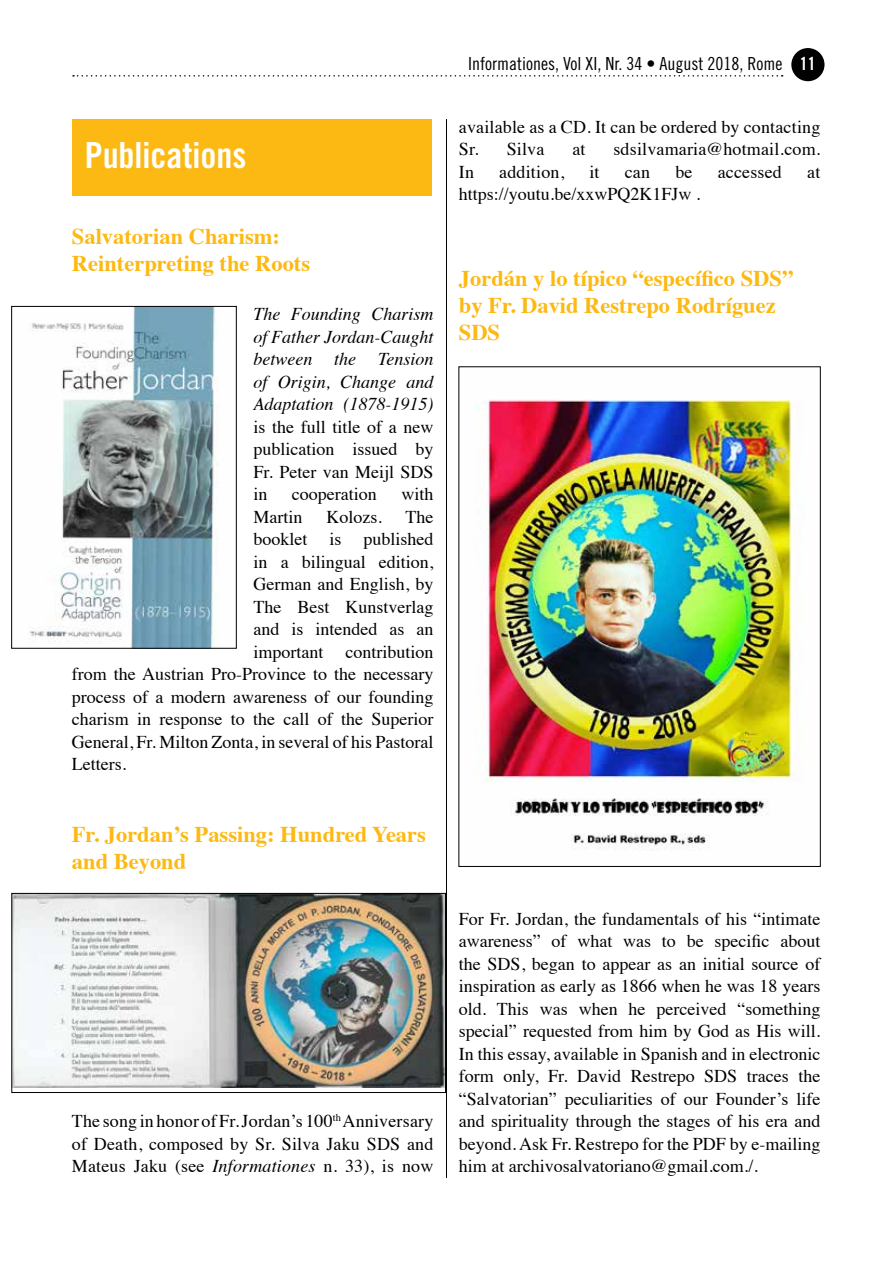
<style>
.page{position:relative;width:893px;height:1263px;background:#fff}
.page>*{position:absolute;margin:0;border:0;box-sizing:border-box;transform-origin:0 0}
.t1{font:36px "Trade Gothic Bold Cond Twenty";color:#fff}
.t2{font:700 22.5px/27px "Times";color:#fdb913}
.t3{font:18px/22.5px "Times";color:#000;text-align:justify}
.t4{font:italic 18px/22.5px "Times";color:#000;text-align:justify}
.t5{font:18px "Trade Gothic Cond Eighteen";color:#000}
.s1{font-style:italic}
.s2{font-family:"Trade Gothic Bold Cond Twenty";color:#fff}
</style>
<div class="page">
<svg style="left:73px;top:75px;width:710px;height:2px"></svg>
<div style="left:791px;top:48px;width:33px;height:33px;background:#000;border-radius:50%"></div>
<hr style="left:446px;top:119px;width:1px;height:1059px;background:#000">
<div style="left:72px;top:119px;width:360px;height:77px;background:#fdb913"></div>
<img style="left:30px;top:308px;width:188px;height:338px">
<div style="left:11px;top:306px;width:226px;height:342px;border:1px solid #000"></div>
<img style="left:476px;top:399px;width:328px;height:452px">
<img style="left:13px;top:895px;width:431px;height:192px">
<div style="left:11px;top:893px;width:435px;height:200px;border:1px solid #000"></div>
<h1 class="t1" style="left:85px;top:133px;width:163px">Publications</h1>
<p class="t2" style="left:72px;top:220px;width:240px">Salvatorian Charism:<br>Reinterpreting the Roots</p>
<p class="t4" style="left:254px;top:302px;width:181px">The Founding Charism of Father Jordan-Caught between the Tension of Origin, Change and Adaptation (1878-1915)</p>
<p class="t3" style="left:254px;top:414px;width:181px">is the full title of a new publication issued by Fr. Peter van Meijl SDS in</p>
<p class="t3" style="left:292px;top:481px;width:86px">cooperation</p>
<p class="t3" style="left:401px;top:481px;width:34px">with</p>
<p class="t3" style="left:254px;top:504px;width:50px">Martin</p>
<p class="t3" style="left:326px;top:504px;width:57px">Kolozs.</p>
<p class="t3" style="left:405px;top:504px;width:29px">The</p>
<p class="t3" style="left:254px;top:526px;width:181px">booklet is published</p>
<p class="t3" style="left:254px;top:549px;width:181px">in a bilingual edition,</p>
<p class="t3" style="left:254px;top:571px;width:181px">German and English, by</p>
<p class="t3" style="left:254px;top:594px;width:181px">The Best Kunstverlag</p>
<p class="t3" style="left:254px;top:616px;width:181px">and is intended as an</p>
<p class="t3" style="left:254px;top:639px;width:181px">important contribution</p>
<p class="t3" style="left:72px;top:661px;width:363px">from the Austrian Pro-Province to the necessary</p>
<p class="t3" style="left:72px;top:684px;width:363px">process of a modern awareness of our founding</p>
<p class="t3" style="left:72px;top:706px;width:363px">charism in response to the call of the Superior</p>
<p class="t3" style="left:72px;top:729px;width:363px">General, Fr. Milton Zonta, in several of his Pastoral</p>
<p class="t3" style="left:72px;top:751px;width:56px">Letters.</p>
<p class="t2" style="left:72px;top:819px;width:356px">Fr. Jordan’s Passing: Hundred Years and Beyond</p>
<p class="t3" style="left:72px;top:1108px;width:363px">The song in honor of Fr. Jordan’s 100<sup>th</sup> Anniversary of Death, composed by Sr. Silva Jaku SDS and Mateus Jaku (see <span class="s1">Informationes</span> n. 33), is now</p>
<p class="t5" style="left:468px;top:53px;width:349px">Informationes, Vol XI, Nr. 34 • August 2018, Rome <span class="s2">11</span></p>
<p class="t3" style="left:459px;top:114px;width:363px">available as a CD. It can be ordered by contacting<br>Sr. Silva</p>
<p class="t3" style="left:572px;top:136px;width:15px">at</p>
<p class="t3" style="left:613px;top:136px;width:208px">sdsilvamaria@hotmail.com.</p>
<p class="t3" style="left:459px;top:159px;width:17px">In</p>
<p class="t3" style="left:499px;top:159px;width:66px">addition,</p>
<p class="t3" style="left:589px;top:159px;width:12px">it</p>
<p class="t3" style="left:625px;top:159px;width:27px">can</p>
<p class="t3" style="left:675px;top:159px;width:19px">be</p>
<p class="t3" style="left:718px;top:159px;width:66px">accessed</p>
<p class="t3" style="left:807px;top:159px;width:15px">at</p>
<p class="t3" style="left:459px;top:181px;width:243px">https://youtu.be/xxwPQ2K1FJw .</p>
<p class="t2" style="left:459px;top:262px;width:336px">Jordán y lo típico “específico SDS” by Fr. David Restrepo Rodríguez<br>SDS</p>
<p class="t3" style="left:459px;top:906px;width:363px">For Fr. Jordan, the fundamentals of his “intimate awareness” of what was to be specific about the SDS, began to appear as an initial source of inspiration as early as 1866 when he was 18 years old. This was when he perceived “something special” requested from him by God as His will.<br>In this essay, available in Spanish and in electronic form only, Fr. David Restrepo SDS traces the “Salvatorian” peculiarities of our Founder’s life and spirituality through the stages of his era and beyond. Ask Fr. Restrepo for the PDF by e-mailing him at archivosalvatoriano@gmail.com./.</p>
</div>
